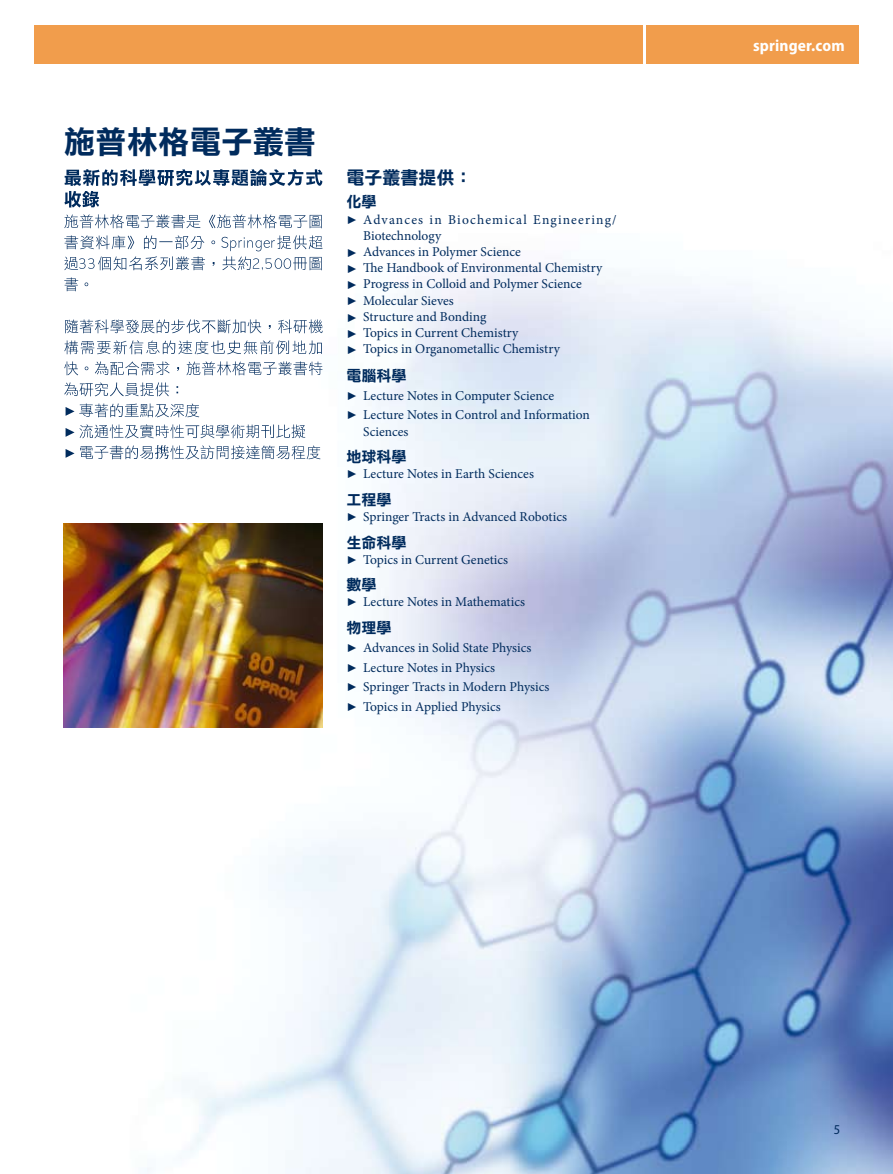
<style>
.page{position:relative;width:893px;height:1174px;background:#fff}
.page>*{position:absolute;margin:0;border:0;box-sizing:border-box;transform-origin:0 0}
.t1{font:31.5px "DF Li Hei Bd HK BF";color:#002b5d}
.t2{font:18px "DF Li Hei Bd HK BF";color:#002b5d}
.t3{font:700 semi-condensed 16.5px "Myriad Pro";letter-spacing:.01em;color:#fff}
.t4{font:15px "DF Li Hei Bd HK BF";color:#002b5d}
.t5{font:13.5px/19.4px "Minion Pro";color:#002b5d}
.t6{font:13.5px "Minion Pro";letter-spacing:.085em;color:#002b5d}
.t7{font:semi-condensed 13.5px "Myriad Pro";color:#002b5d}
.s1{font-family:"S Buttons"}
</style>
<div class="page">
<img style="left:63px;top:172px;width:830px;height:1002px">
<div style="left:34px;top:26px;width:608px;height:38px;background:#f19d4c"></div>
<div style="left:646px;top:26px;width:213px;height:38px;background:#f19d4c"></div>
<img style="left:64px;top:524px;width:258px;height:203px">
<svg style="left:65px;top:169px;width:257px;height:38px"></svg>
<svg style="left:64px;top:214px;width:258px;height:14px"></svg>
<svg style="left:64px;top:235px;width:259px;height:35px"></svg>
<svg style="left:64px;top:277px;width:24px;height:14px"></svg>
<svg style="left:65px;top:319px;width:258px;height:14px"></svg>
<svg style="left:64px;top:340px;width:258px;height:14px"></svg>
<svg style="left:64px;top:361px;width:258px;height:14px"></svg>
<svg style="left:64px;top:382px;width:114px;height:14px"></svg>
<svg style="left:66px;top:403px;width:133px;height:14px"></svg>
<svg style="left:66px;top:424px;width:239px;height:14px"></svg>
<svg style="left:66px;top:445px;width:254px;height:14px"></svg>
<h1 class="t1" style="left:64px;top:126px;width:253px">施普林格電子叢書</h1>
<h2 class="t2" style="left:347px;top:169px;width:128px">電子叢書提供：</h2>
<p class="t4" style="left:347px;top:194px;width:31px">化學</p>
<p class="t6" style="left:347px;top:210px;width:272px"><span class="s1">7</span> Advances in Biochemical Engineering/</p>
<p class="t5" style="left:363px;top:226px;width:80px">Biotechnology</p>
<p class="t5" style="left:347px;top:242px;width:176px"><span class="s1">7</span> Advances in Polymer Science</p>
<p class="t5" style="left:347px;top:258px;width:257px"><span class="s1">7</span> The Handbook of Environmental Chemistry</p>
<p class="t5" style="left:347px;top:274px;width:237px"><span class="s1">7</span> Progress in Colloid and Polymer Science</p>
<p class="t5" style="left:347px;top:291px;width:109px"><span class="s1">7</span> Molecular Sieves</p>
<p class="t5" style="left:347px;top:307px;width:141px"><span class="s1">7</span> Structure and Bonding</p>
<p class="t5" style="left:347px;top:323px;width:173px"><span class="s1">7</span> Topics in Current Chemistry</p>
<p class="t5" style="left:347px;top:339px;width:215px"><span class="s1">7</span> Topics in Organometallic Chemistry</p>
<p class="t4" style="left:347px;top:368px;width:62px">電腦科學</p>
<p class="t5" style="left:347px;top:386px;width:245px"><span class="s1">7</span> Lecture Notes in Computer Science<br><span class="s1">7</span> Lecture Notes in Control and Information</p>
<p class="t5" style="left:363px;top:422px;width:47px">Sciences</p>
<p class="t4" style="left:347px;top:449px;width:62px">地球科學</p>
<p class="t5" style="left:347px;top:464px;width:189px"><span class="s1">7</span> Lecture Notes in Earth Sciences</p>
<p class="t4" style="left:347px;top:492px;width:47px">工程學</p>
<p class="t5" style="left:347px;top:507px;width:222px"><span class="s1">7</span> Springer Tracts in Advanced Robotics</p>
<p class="t4" style="left:347px;top:534px;width:62px">生命科學</p>
<p class="t5" style="left:347px;top:550px;width:163px"><span class="s1">7</span> Topics in Current Genetics</p>
<p class="t4" style="left:347px;top:577px;width:31px">數學</p>
<p class="t5" style="left:347px;top:592px;width:180px"><span class="s1">7</span> Lecture Notes in Mathematics</p>
<p class="t4" style="left:347px;top:620px;width:47px">物理學</p>
<p class="t5" style="left:347px;top:638px;width:204px"><span class="s1">7</span> Advances in Solid State Physics<br><span class="s1">7</span> Lecture Notes in Physics<br><span class="s1">7</span> Springer Tracts in Modern Physics<br><span class="s1">7</span> Topics in Applied Physics</p>
<p class="t3" style="left:753px;top:37px;width:93px">springer.com</p>
<p class="t7" style="left:834px;top:1122px;width:8px">5</p>
</div>
